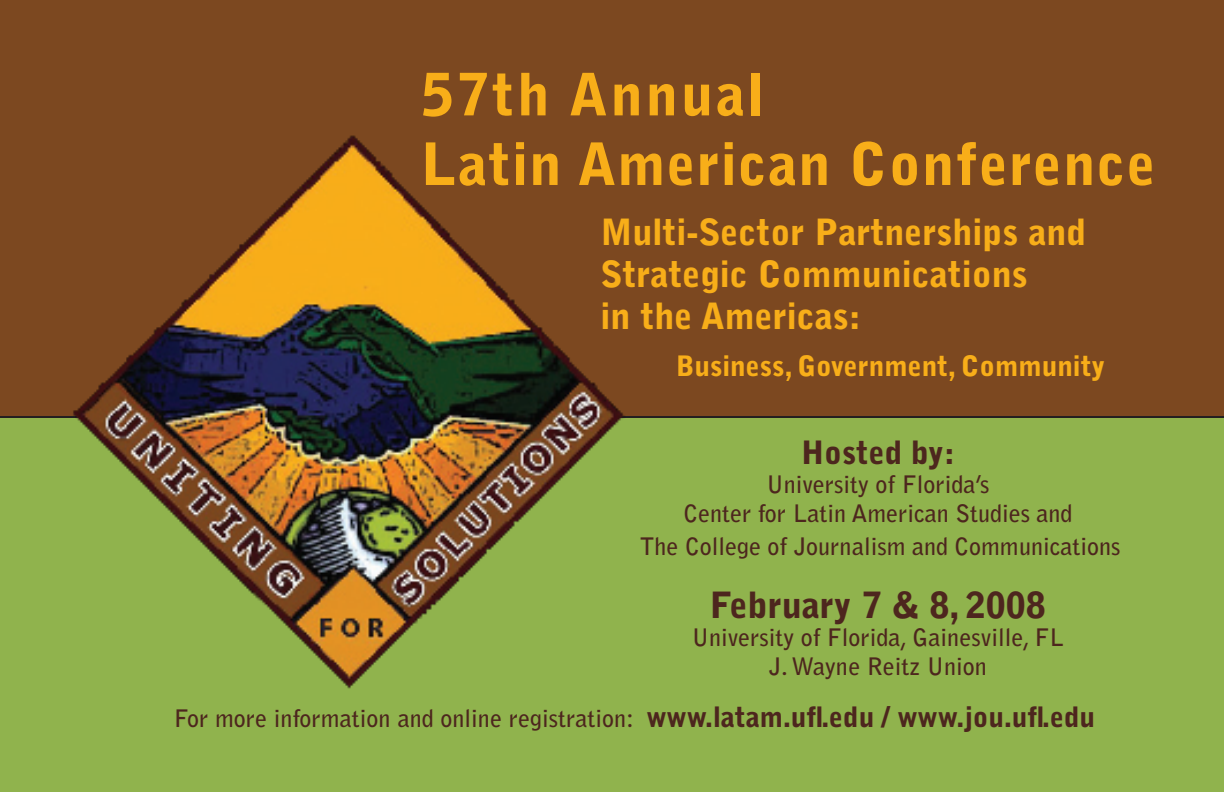
<style>
.page{position:relative;width:1224px;height:792px;background:#fff}
.page>*{position:absolute;margin:0;border:0;box-sizing:border-box;transform-origin:0 0}
.t1{font:900 58px "Bell Gothic Std";letter-spacing:.02em;color:#f8ae19}
.t2{font:900 58px "Bell Gothic Std";letter-spacing:.05em;color:#f8ae19}
.t3{font:900 36px/42px "Bell Gothic Std";color:#f8ae19}
.t4{font:900 36px "Bell Gothic Std";color:#4d261e}
.t5{font:900 32px "Bell Gothic Std";color:#4d261e}
.t6{font:900 28px "Bell Gothic Std";color:#f8ae19}
.t7{font:700 24px "Bell Gothic Std";color:#4d261e}
.s1{font-weight:900;font-size:28px}
</style>
<div class="page">
<div style="left:0;top:0;width:1224px;height:416px;background:#7c4820"></div>
<div style="left:0;top:416px;width:1224px;height:376px;background:#90b34d"></div>
<img style="left:72px;top:124px;width:560px;height:565px">
<p class="t2" style="left:422px;top:61px;width:344px">57th Annual</p>
<p class="t1" style="left:422px;top:130px;width:736px">Latin American Conference</p>
<p class="t3" style="left:601px;top:211px;width:487px">Multi-Sector Partnerships and<br>Strategic Communications<br>in the Americas:</p>
<p class="t6" style="left:676px;top:350px;width:431px">Business, Government, Community</p>
<p class="t5" style="left:801px;top:434px;width:155px">Hosted by:</p>
<p class="t7" style="left:766px;top:470px;width:225px">University of Florida’s</p>
<p class="t7" style="left:683px;top:498px;width:391px">Center for Latin American Studies and</p>
<p class="t7" style="left:640px;top:532px;width:482px">The College of Journalism and Communications</p>
<p class="t4" style="left:710px;top:584px;width:337px">February 7 &amp; 8, 2008</p>
<p class="t7" style="left:692px;top:623px;width:374px">University of Florida, Gainesville, FL</p>
<p class="t7" style="left:769px;top:652px;width:219px">J. Wayne Reitz Union</p>
<p class="t7" style="left:174px;top:704px;width:923px">For more information and online registration: <span class="s1">www.latam.ufl.edu / www.jou.ufl.edu</span></p>
</div>
